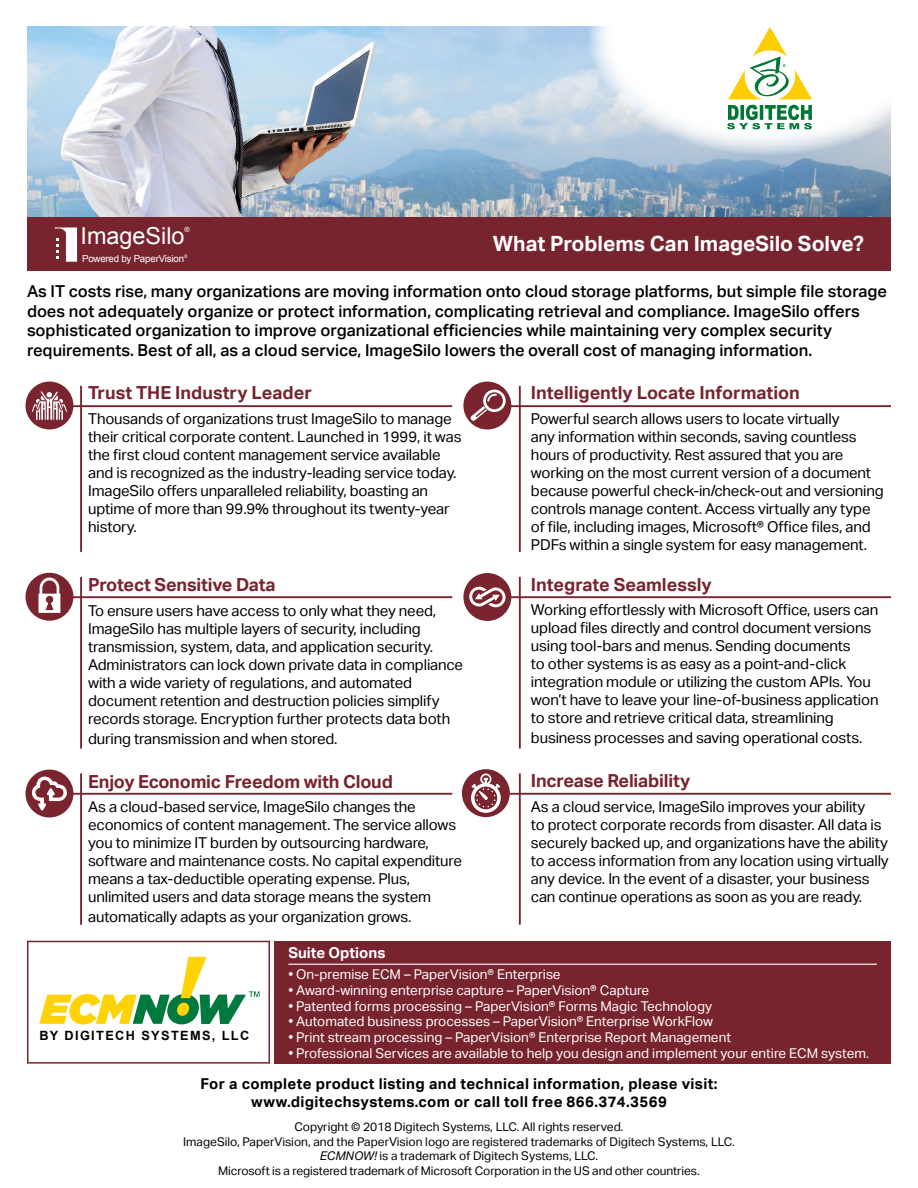
<style>
.page{position:relative;width:918px;height:1188px;background:#fff}
.page>*{position:absolute;margin:0;border:0;box-sizing:border-box;transform-origin:0 0}
.t1{font:23.4px "Arial";color:#fff}
.t2{font:700 21px "Aktiv Grotesk";color:#fff}
.t3{font:700 18px "Aktiv Grotesk";letter-spacing:-.01em;color:#78242f}
.t4{font:500 16.5px/19.8px "Aktiv Grotesk";color:#000}
.t5{font:15px/18px "Aktiv Grotesk";letter-spacing:-.01em;color:#000}
.t6{font:700 15px/18px "Aktiv Grotesk";letter-spacing:.025em;color:#000;text-align:center}
.t7{font:700 15px "Aktiv Grotesk";color:#fff}
.t8{font:13.5px "Aktiv Grotesk";color:#fff}
.t9{font:700 12.75px "Arial";letter-spacing:.105em;color:#000}
.t10{font:12px/14.4px "Aktiv Grotesk";color:#000;text-align:center}
.t11{font:9.75px "Arial";letter-spacing:-.02em;color:#fff}
.t12{font:7.2px "Arial";color:#fff}
.s1{font-style:italic}
</style>
<div class="page">
<img style="left:27px;top:27px;width:864px;height:190px">
<div style="left:27px;top:217px;width:864px;height:54px;background:#78242f"></div>
<svg style="left:55px;top:227px;width:22px;height:35px"></svg>
<svg style="left:588px;top:26px;width:303px;height:130px"></svg>
<hr style="left:80px;top:386px;width:2px;height:166px;background:#78242f">
<hr style="left:71px;top:405px;width:381px;height:2px;background:#78242f">
<div style="left:26px;top:382px;width:47px;height:47px;background:#79242f;border-radius:50%"></div>
<svg style="left:32px;top:391px;width:36px;height:30px"></svg>
<div style="left:25px;top:770px;width:48px;height:48px;background:#79242f;border-radius:50%"></div>
<svg style="left:31px;top:777px;width:36px;height:34px"></svg>
<hr style="left:80px;top:773px;width:2px;height:152px;background:#78242f">
<hr style="left:71px;top:793px;width:381px;height:2px;background:#78242f">
<hr style="left:80px;top:577px;width:2px;height:172px;background:#78242f">
<hr style="left:71px;top:596px;width:381px;height:2px;background:#78242f">
<div style="left:26px;top:573px;width:47px;height:48px;background:#79242f;border-radius:50%"></div>
<svg style="left:38px;top:578px;width:22px;height:35px"></svg>
<div style="left:274px;top:941px;width:617px;height:123px;background:#78242f"></div>
<hr style="left:288px;top:964px;width:589px;height:1px;background:#fff">
<div style="left:167px;top:994px;width:32px;height:30px;background:#00793e;border-radius:14px"></div>
<svg style="left:39px;top:994px;width:131px;height:30px"></svg>
<div style="left:177px;top:1003px;width:12px;height:13px;background:#fed204;border-radius:5px"></div>
<svg style="left:181px;top:957px;width:79px;height:67px"></svg>
<div style="left:27px;top:941px;width:243px;height:123px;border:2px solid #78242f"></div>
<hr style="left:519px;top:386px;width:2px;height:166px;background:#78242f">
<hr style="left:510px;top:405px;width:381px;height:2px;background:#78242f">
<hr style="left:519px;top:577px;width:2px;height:172px;background:#78242f">
<hr style="left:510px;top:596px;width:381px;height:2px;background:#78242f">
<div style="left:463px;top:573px;width:48px;height:48px;background:#79242f;border-radius:50%"></div>
<svg style="left:469px;top:587px;width:37px;height:20px"></svg>
<hr style="left:519px;top:773px;width:2px;height:152px;background:#78242f">
<hr style="left:510px;top:793px;width:381px;height:2px;background:#78242f">
<div style="left:462px;top:769px;width:48px;height:48px;background:#79242f;border-radius:50%"></div>
<svg style="left:471px;top:773px;width:30px;height:40px"></svg>
<div style="left:463px;top:382px;width:48px;height:48px;background:#79242f;border-radius:50%"></div>
<svg style="left:469px;top:389px;width:38px;height:33px"></svg>
<svg style="left:727px;top:105px;width:85px;height:24px"></svg>
<svg style="left:728px;top:27px;width:84px;height:72px"></svg>
<h1 class="t1" style="left:81px;top:220px;width:105px">ImageSilo</h1>
<p class="t12" style="left:185px;top:225px;width:7px">®</p>
<p class="t11" style="left:82px;top:252px;width:107px">Powered by PaperVision<sup>®</sup></p>
<h2 class="t2" style="left:493px;top:231px;width:373px">What Problems Can ImageSilo Solve?</h2>
<p class="t4" style="left:27px;top:281px;width:862px">As IT costs rise, many organizations are moving information onto cloud storage platforms, but simple file storage does not adequately organize or protect information, complicating retrieval and compliance. ImageSilo offers sophisticated organization to improve organizational efficiencies while maintaining very complex security requirements. Best of all, as a cloud service, ImageSilo lowers the overall cost of managing information.</p>
<p class="t3" style="left:88px;top:382px;width:225px">Trust THE Industry Leader</p>
<p class="t5" style="left:88px;top:409px;width:375px">Thousands of organizations trust ImageSilo to manage their critical corporate content. Launched in 1999, it was the first cloud content management service available and is recognized as the industry-leading service today.<br>ImageSilo offers unparalleled reliability, boasting an uptime of more than 99.9% throughout its twenty-year history.</p>
<p class="t3" style="left:88px;top:575px;width:189px">Protect Sensitive Data</p>
<p class="t5" style="left:88px;top:602px;width:376px">To ensure users have access to only what they need, ImageSilo has multiple layers of security, including transmission, system, data, and application security.<br>Administrators can lock down private data in compliance with a wide variety of regulations, and automated document retention and destruction policies simplify records storage. Encryption further protects data both</p>
<p class="t5" style="left:88px;top:729px;width:251px">during transmission and when stored.</p>
<p class="t3" style="left:88px;top:771px;width:306px">Enjoy Economic Freedom with Cloud</p>
<p class="t5" style="left:88px;top:798px;width:375px">As a cloud-based service, ImageSilo changes the economics of content management. The service allows you to minimize IT burden by outsourcing hardware, software and maintenance costs. No capital expenditure means a tax-deductible operating expense. Plus, unlimited users and data storage means the system</p>
<p class="t5" style="left:88px;top:908px;width:325px">automatically adapts as your organization grows.</p>
<p class="t3" style="left:531px;top:382px;width:270px">Intelligently Locate Information</p>
<p class="t5" style="left:531px;top:409px;width:354px">Powerful search allows users to locate virtually<br>any information within seconds, saving countless hours of productivity. Rest assured that you are working on the most current version of a document because powerful check-in/check-out and versioning controls manage content. Access virtually any type of file, including images, Microsoft® Office files, and PDFs within a single system for easy management.</p>
<p class="t3" style="left:531px;top:574px;width:182px">Integrate Seamlessly</p>
<p class="t5" style="left:531px;top:601px;width:349px">Working effortlessly with Microsoft Office, users can upload files directly and control document versions using tool-bars and menus. Sending documents<br>to other systems is as easy as a point-and-click integration module or utilizing the custom APIs. You won’t have to leave your line-of-business application to store and retrieve critical data, streamlining</p>
<p class="t5" style="left:531px;top:729px;width:333px">business processes and saving operational costs.</p>
<p class="t3" style="left:531px;top:770px;width:161px">Increase Reliability</p>
<p class="t5" style="left:531px;top:798px;width:359px">As a cloud service, ImageSilo improves your ability<br>to protect corporate records from disaster. All data is securely backed up, and organizations have the ability to access information from any location using virtually any device. In the event of a disaster, your business can continue operations as soon as you are ready.</p>
<p class="t9" style="left:39px;top:1027px;width:211px">BY DIGITECH SYSTEMS, LLC</p>
<p class="t7" style="left:288px;top:944px;width:99px">Suite Options</p>
<p class="t8" style="left:288px;top:967px;width:274px">• On-premise ECM – PaperVision® Enterprise</p>
<p class="t8" style="left:288px;top:982px;width:362px">• Award-winning enterprise capture – PaperVision® Capture</p>
<p class="t8" style="left:288px;top:998px;width:425px">• Patented forms processing – PaperVision® Forms Magic Technology</p>
<p class="t8" style="left:288px;top:1014px;width:426px">• Automated business processes – PaperVision® Enterprise WorkFlow</p>
<p class="t8" style="left:288px;top:1030px;width:444px">• Print stream processing – PaperVision® Enterprise Report Management</p>
<p class="t8" style="left:288px;top:1045px;width:582px">• Professional Services are available to help you design and implement your entire ECM system.</p>
<p class="t6" style="left:200px;top:1075px;width:519px">For a complete product listing and technical information, please visit: www.digitechsystems.com or call toll free 866.374.3569</p>
<p class="t10" style="left:183px;top:1120px;width:553px">Copyright © 2018 Digitech Systems, LLC. All rights reserved.<br>ImageSilo, PaperVision, and the PaperVision logo are registered trademarks of Digitech Systems, LLC.<br><span class="s1">ECMNOW!</span> is a trademark of Digitech Systems, LLC.<br>Microsoft is a registered trademark of Microsoft Corporation in the US and other countries.</p>
</div>
